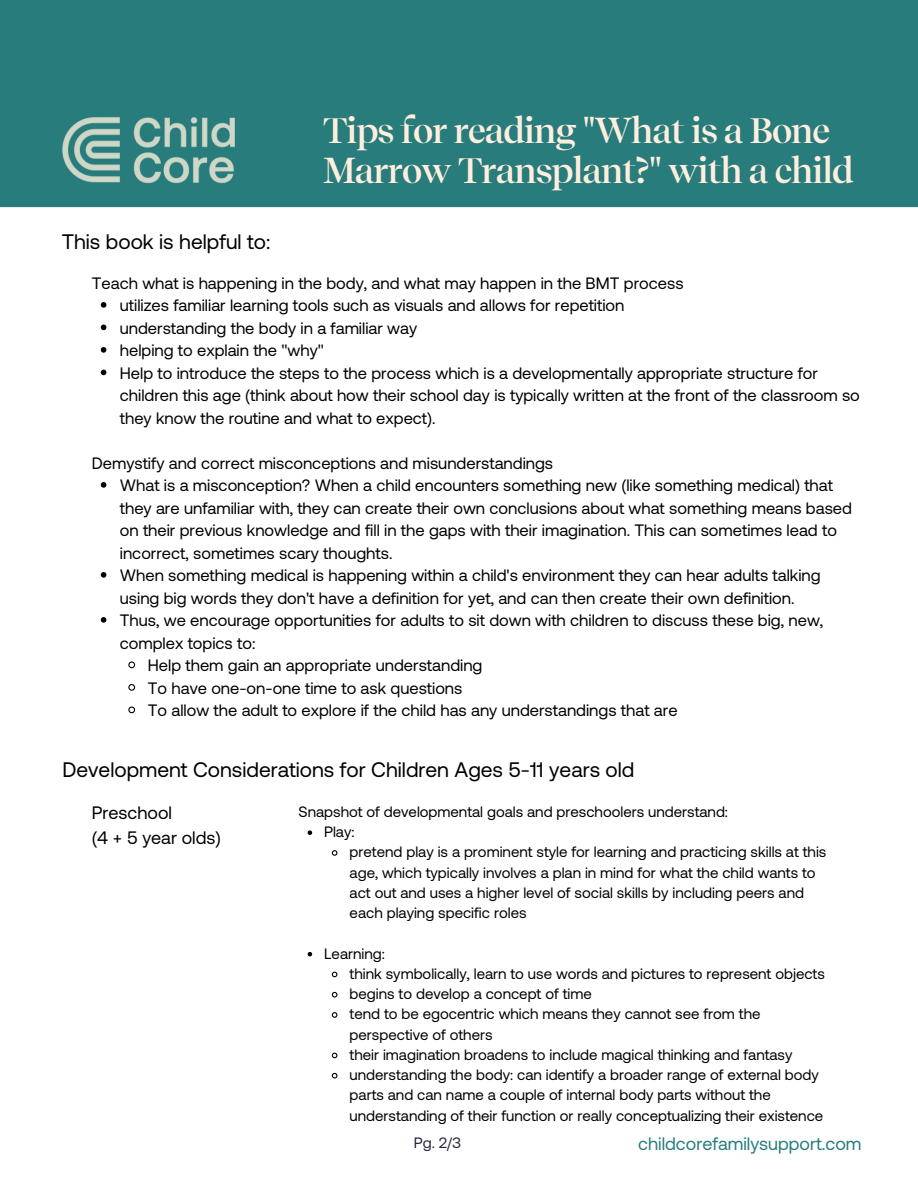
<style>
.page{position:relative;width:918px;height:1188px;background:#fff}
.page>*{position:absolute;margin:0;border:0;box-sizing:border-box;transform-origin:0 0}
.t1{font:600 36px/39.3px "Recife Display Web";letter-spacing:-.03em;color:#fed}
.t2{font:21px "Aeonik";color:#000}
.t3{font:18px "Aeonik";color:#277c7c}
.t4{font:18px/24.8px "Aeonik";color:#000}
.t5{font:16.5px/22.5px "Aeonik";color:#000}
.t6{font:15px/20.2px "Aeonik";color:#000}
.t7{font:15px "Aeonik";color:#25253d}
</style>
<div class="page">
<img style="left:0;top:0;width:918px;height:957px">
<img style="left:63px;top:117px;width:172px;height:66px">
<svg style="left:101px;top:302px;width:5px;height:6px"></svg>
<svg style="left:101px;top:325px;width:5px;height:5px"></svg>
<svg style="left:101px;top:347px;width:5px;height:6px"></svg>
<svg style="left:101px;top:370px;width:5px;height:5px"></svg>
<svg style="left:101px;top:482px;width:5px;height:6px"></svg>
<svg style="left:101px;top:572px;width:5px;height:6px"></svg>
<svg style="left:101px;top:617px;width:5px;height:6px"></svg>
<svg style="left:128px;top:661px;width:8px;height:8px"></svg>
<svg style="left:128px;top:683px;width:8px;height:9px"></svg>
<svg style="left:128px;top:706px;width:8px;height:8px"></svg>
<svg style="left:308px;top:830px;width:4px;height:5px"></svg>
<svg style="left:331px;top:849px;width:7px;height:8px"></svg>
<svg style="left:308px;top:952px;width:4px;height:4px"></svg>
<svg style="left:331px;top:971px;width:7px;height:7px"></svg>
<svg style="left:331px;top:991px;width:7px;height:7px"></svg>
<svg style="left:331px;top:1012px;width:7px;height:6px"></svg>
<svg style="left:331px;top:1052px;width:7px;height:7px"></svg>
<svg style="left:331px;top:1072px;width:7px;height:7px"></svg>
<p class="t2" style="left:62px;top:228px;width:210px">This book is helpful to:</p>
<h1 class="t1" style="left:323px;top:111px;width:532px">Tips for reading "What is a Bone<br>Marrow Transplant?" with a child</h1>
<p class="t5" style="left:92px;top:271px;width:593px">Teach what is happening in the body, and what may happen in the BMT process</p>
<p class="t5" style="left:120px;top:293px;width:742px">utilizes familiar learning tools such as visuals and allows for repetition<br>understanding the body in a familiar way<br>helping to explain the "why"<br>Help to introduce the steps to the process which is a developmentally appropriate structure for children this age (think about how their school day is typically written at the front of the classroom so they know the routine and what to expect).</p>
<p class="t5" style="left:92px;top:451px;width:463px">Demystify and correct misconceptions and misunderstandings</p>
<p class="t5" style="left:120px;top:473px;width:715px">What is a misconception? When a child encounters something new (like something medical) that</p>
<p class="t5" style="left:120px;top:496px;width:734px">they are unfamiliar with, they can create their own conclusions about what something means based</p>
<p class="t5" style="left:120px;top:518px;width:719px">on their previous knowledge and fill in the gaps with their imagination. This can sometimes lead to</p>
<p class="t5" style="left:120px;top:541px;width:274px">incorrect, sometimes scary thoughts.</p>
<p class="t5" style="left:120px;top:563px;width:702px">When something medical is happening within a child's environment they can hear adults talking</p>
<p class="t5" style="left:120px;top:586px;width:676px">using big words they don't have a definition for yet, and can then create their own definition.</p>
<p class="t5" style="left:120px;top:608px;width:705px">Thus, we encourage opportunities for adults to sit down with children to discuss these big, new,</p>
<p class="t5" style="left:120px;top:631px;width:137px">complex topics to:</p>
<p class="t5" style="left:148px;top:653px;width:336px">Help them gain an appropriate understanding</p>
<p class="t5" style="left:148px;top:676px;width:316px">To have one-on-one time to ask questions</p>
<p class="t5" style="left:148px;top:698px;width:531px">To allow the adult to explore if the child has any understandings that are</p>
<p class="t2" style="left:63px;top:756px;width:573px">Development Considerations for Children Ages 5-11 years old</p>
<p class="t4" style="left:92px;top:799px;width:131px">Preschool<br>(4 + 5 year olds)</p>
<p class="t6" style="left:299px;top:801px;width:431px">Snapshot of developmental goals and preschoolers understand:</p>
<p class="t6" style="left:350px;top:821px;width:478px;text-indent:-26px">Play:<br>pretend play is a prominent style for learning and practicing skills at this age, which typically involves a plan in mind for what the child wants to act out and uses a higher level of social skills by including peers and each playing specific roles</p>
<p class="t6" style="left:350px;top:943px;width:477px;text-indent:-26px">Learning:<br>think symbolically, learn to use words and pictures to represent objects begins to develop a concept of time<br>tend to be egocentric which means they cannot see from the perspective of others<br>their imagination broadens to include magical thinking and fantasy understanding the body: can identify a broader range of external body parts and can name a couple of internal body parts without the understanding of their function or really conceptualizing their existence</p>
<p class="t7" style="left:414px;top:1133px;width:49px">Pg. 2/3</p>
<p class="t3" style="left:638px;top:1132px;width:225px">childcorefamilysupport.com</p>
</div>
